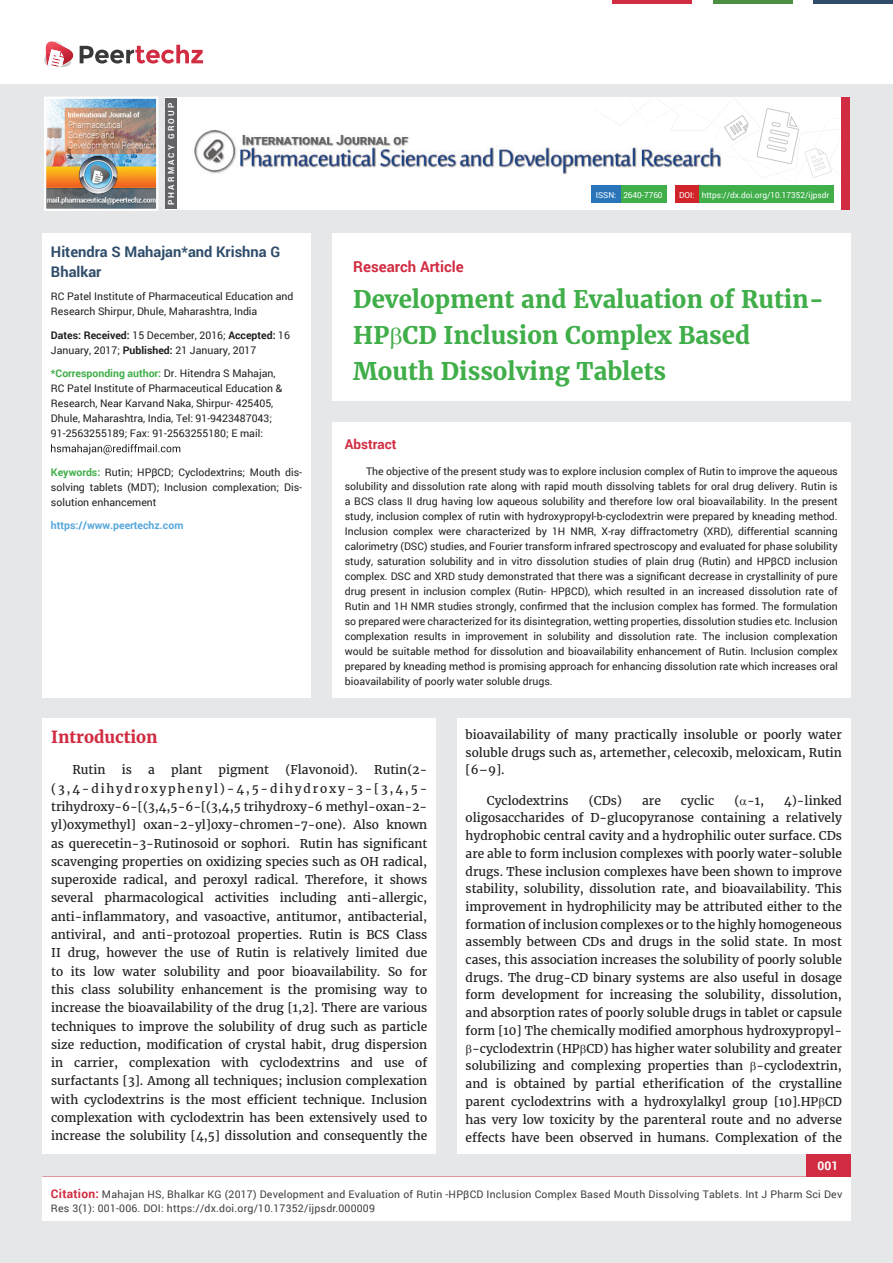
<style>
.page{position:relative;width:893px;height:1263px;background:#e6e7e9}
.page>*{position:absolute;margin:0;border:0;box-sizing:border-box;transform-origin:0 0}
.t1{font:700 24px/36px "Merriweather";color:#40ae49}
.t2{font:700 16.5px "Merriweather";color:#d12c41}
.t3{font:700 15px "Roboto";color:#d12c41}
.t4{font:700 14.7px/19.5px "Roboto";color:#2f4d6a}
.t5{font:700 13.5px "Roboto";color:#d12c41}
.t6{font:12px/17.7px "Merriweather";color:#231f20;text-align:justify}
.t7{font:700 12px "Roboto";color:#fff}
.t8{font:10.5px/15px "Roboto";color:#231f20}
.t9{font:10.5px/13.5px "Roboto";letter-spacing:.02em;color:#3e3e3f}
.t10{font:700 10.5px "Roboto";color:#56a7dc}
.t11{font:8.25px "Roboto";color:#fff}
.t12{font:700 8.25px "Roboto";letter-spacing:.26em;color:#fff}
.s1{font-weight:700}
.s2{font-weight:700;color:#40ae49}
.s3{font-weight:700;font-size:12px;color:#d12c41}
</style>
<div class="page">
<div style="left:165px;top:98px;width:684px;height:112px;background:#fff"></div>
<svg style="left:596px;top:100px;width:245px;height:78px"></svg>
<div style="left:841px;top:98px;width:8px;height:112px;background:#d12c41"></div>
<img style="left:47px;top:100px;width:108px;height:108px">
<div style="left:44px;top:97px;width:114px;height:114px;border:2px solid #fff"></div>
<div style="left:0;top:0;width:893px;height:83px;background:#fff"></div>
<svg style="left:44px;top:41px;width:159px;height:27px"></svg>
<hr style="left:713px;top:0;width:79px;height:3px;background:#4b9041">
<hr style="left:612px;top:0;width:80px;height:3px;background:#d12c41">
<hr style="left:813px;top:0;width:80px;height:3px;background:#2f4d6a">
<div style="left:806px;top:1154px;width:44px;height:51px;background:#d12c41"></div>
<div style="left:42px;top:1177px;width:809px;height:43px;background:#fff"></div>
<div style="left:697px;top:185px;width:136px;height:18px;background:#40ae49"></div>
<div style="left:675px;top:185px;width:24px;height:18px;background:#d1232a"></div>
<div style="left:619px;top:185px;width:48px;height:18px;background:#40ae49"></div>
<div style="left:591px;top:185px;width:30px;height:18px;background:#2a75ba"></div>
<img style="left:194px;top:125px;width:527px;height:51px">
<img style="left:618px;top:125px;width:91px;height:6px">
<img style="left:709px;top:125px;width:12px;height:30px">
<div style="left:165px;top:98px;width:12px;height:111px;background:#636366"></div>
<div style="left:332px;top:422px;width:518px;height:275px;background:#fff"></div>
<div style="left:332px;top:233px;width:518px;height:168px;background:#fff"></div>
<div style="left:42px;top:233px;width:269px;height:464px;background:#fff"></div>
<svg style="left:51px;top:444px;width:129px;height:11px"></svg>
<div style="left:43px;top:719px;width:393px;height:435px;background:#fff"></div>
<div style="left:457px;top:719px;width:393px;height:435px;background:#fff"></div>
<p class="t12" style="left:165px;top:205px;width:104px;rotate:-90deg">PHARMACY GROUP</p>
<p class="t4" style="left:51px;top:242px;width:231px">Hitendra S Mahajan*and Krishna G<br>Bhalkar</p>
<p class="t8" style="left:51px;top:289px;width:244px">RC Patel Institute of Pharmaceutical Education and<br>Research Shirpur, Dhule, Maharashtra, India</p>
<p class="t8" style="left:51px;top:327px;width:241px"><span class="s1">Dates: Received:</span> 15 December, 2016; <span class="s1">Accepted:</span> 16<br>January, 2017; <span class="s1">Published:</span> 21 January, 2017</p>
<p class="t8" style="left:51px;top:366px;width:233px"><span class="s2">*Corresponding author:</span> Dr. Hitendra S Mahajan, RC Patel Institute of Pharmaceutical Education &amp; Research, Near Karvand Naka, Shirpur- 425405, Dhule, Maharashtra, India, Tel: 91-9423487043; 91-2563255189; Fax: 91-2563255180; E mail:</p>
<p class="t8" style="left:51px;top:464px;width:253px;text-align:justify"><span class="s2">Keywords:</span> Rutin; HPβCD; Cyclodextrins; Mouth dis&shy;solving tablets (MDT); Inclusion complexation; Dis&shy;solution enhancement</p>
<p class="t10" style="left:51px;top:518px;width:134px">https://www.peertechz.com</p>
<p class="t11" style="left:596px;top:189px;width:68px">ISSN: 2640-7760</p>
<p class="t11" style="left:679px;top:189px;width:152px">DOI: https://dx.doi.org/10.17352/ijpsdr</p>
<p class="t3" style="left:353px;top:256px;width:112px">Research Article</p>
<h1 class="t1" style="left:353px;top:281px;width:472px">Development and Evaluation of Rutin-<br>HP CD Inclusion Complex Based<br>Mouth Dissolving Tablets</h1>
<p class="t5" style="left:345px;top:435px;width:53px">Abstract</p>
<p class="t8" style="left:345px;top:463px;width:494px;text-align:justify;text-indent:21px">The objective of the present study was to explore inclusion complex of Rutin to improve the aqueous solubility and dissolution rate along with rapid mouth dissolving tablets for oral drug delivery. Rutin is a BCS class II drug having low aqueous solubility and therefore low oral bioavailability. In the present study, inclusion complex of rutin with hydroxypropyl-b-cyclodextrin were prepared by kneading method.<br>Inclusion complex were characterized by 1H NMR, X-ray diffractometry (XRD), differential scanning calorimetry (DSC) studies, and Fourier transform infrared spectroscopy and evaluated for phase solubility study, saturation solubility and in vitro dissolution studies of plain drug (Rutin) and HPβCD inclusion complex. DSC and XRD study demonstrated that there was a significant decrease in crystallinity of pure drug present in inclusion complex (Rutin- HPβCD), which resulted in an increased dissolution rate of Rutin and 1H NMR studies strongly, confirmed that the inclusion complex has formed. The formulation so prepared were characterized for its disintegration, wetting properties, dissolution studies etc. Inclusion complexation results in improvement in solubility and dissolution rate. The inclusion complexation would be suitable method for dissolution and bioavailability enhancement of Rutin. Inclusion complex prepared by kneading method is promising approach for enhancing dissolution rate which increases oral bioavailability of poorly water soluble drugs.</p>
<h2 class="t2" style="left:51px;top:727px;width:108px">Introduction</h2>
<p class="t6" style="left:72px;top:761px;width:35px">Rutin</p>
<p class="t6" style="left:122px;top:761px;width:12px">is</p>
<p class="t6" style="left:148px;top:761px;width:8px">a</p>
<p class="t6" style="left:171px;top:761px;width:33px">plant</p>
<p class="t6" style="left:219px;top:761px;width:52px">pigment</p>
<p class="t6" style="left:285px;top:761px;width:74px">(Flavonoid).</p>
<p class="t6" style="left:51px;top:761px;width:378px;line-height:18.3px;text-indent:323px">Rutin(2- (3,4-dihydroxyphenyl)-4,5-dihydroxy-3-[3,4,5- trihydroxy-6-[(3,4,5-6-[(3,4,5 trihydroxy-6 methyl-oxan-2- yl)oxymethyl] oxan-2-yl]oxy-chromen-7-one). Also known as querecetin-3-Rutinosoid or sophori. Rutin has significant scavenging properties on oxidizing species such as OH radical, superoxide radical, and peroxyl radical. Therefore, it shows several pharmacological activities including anti-allergic, anti-inflammatory, and vasoactive, antitumor, antibacterial, antiviral, and anti-protozoal properties. Rutin is BCS Class II drug, however the use of Rutin is relatively limited due to its low water solubility and poor bioavailability. So for this class solubility enhancement is the promising way to increase the bioavailability of the drug [1,2]. There are various techniques to improve the solubility of drug such as particle size reduction, modification of crystal habit, drug dispersion in carrier, complexation with cyclodextrins and use of surfactants [3]. Among all techniques; inclusion complexation with cyclodextrins is the most efficient technique. Inclusion complexation with cyclodextrin has been extensively used to increase the solubility [4,5] dissolution and consequently the</p>
<p class="t6" style="left:466px;top:726px;width:378px">bioavailability of many practically insoluble or poorly water soluble drugs such as, artemether, celecoxib, meloxicam, Rutin [6–9].</p>
<p class="t6" style="left:487px;top:792px;width:83px">Cyclodextrins</p>
<p class="t6" style="left:589px;top:792px;width:35px">(CDs)</p>
<p class="t6" style="left:642px;top:792px;width:20px">are</p>
<p class="t6" style="left:681px;top:792px;width:35px">cyclic</p>
<p class="t6" style="left:734px;top:792px;width:31px">( -1,</p>
<p class="t6" style="left:466px;top:792px;width:378px;text-align:right">4)-linked<br>oligosaccharides of D-glucopyranose containing a relatively hydrophobic central cavity and a hydrophilic outer surface. CDs are able to form inclusion complexes with poorly water-soluble drugs. These inclusion complexes have been shown to improve stability, solubility, dissolution rate, and bioavailability. This improvement in hydrophilicity may be attributed either to the formation of inclusion complexes or to the highly homogeneous assembly between CDs and drugs in the solid state. In most cases, this association increases the solubility of poorly soluble drugs. The drug-CD binary systems are also useful in dosage form development for increasing the solubility, dissolution, and absorption rates of poorly soluble drugs in tablet or capsule form [10] The chemically modified amorphous hydroxypropyl--cyclodextrin (HP CD) has higher water solubility and greater solubilizing and complexing properties than -cyclodextrin, and is obtained by partial etherification of the crystalline parent cyclodextrins with a hydroxylalkyl group [10].HP CD has very low toxicity by the parenteral route and no adverse effects have been observed in humans. Complexation of the</p>
<p class="t7" style="left:817px;top:1158px;width:22px">001</p>
<p class="t9" style="left:51px;top:1188px;width:793px"><span class="s3">Citation:</span> Mahajan HS, Bhalkar KG (2017) Development and Evaluation of Rutin -HPβCD Inclusion Complex Based Mouth Dissolving Tablets. Int J Pharm Sci Dev<br>Res 3(1): 001-006. DOI: https://dx.doi.org/10.17352/ijpsdr.000009</p>
</div>
